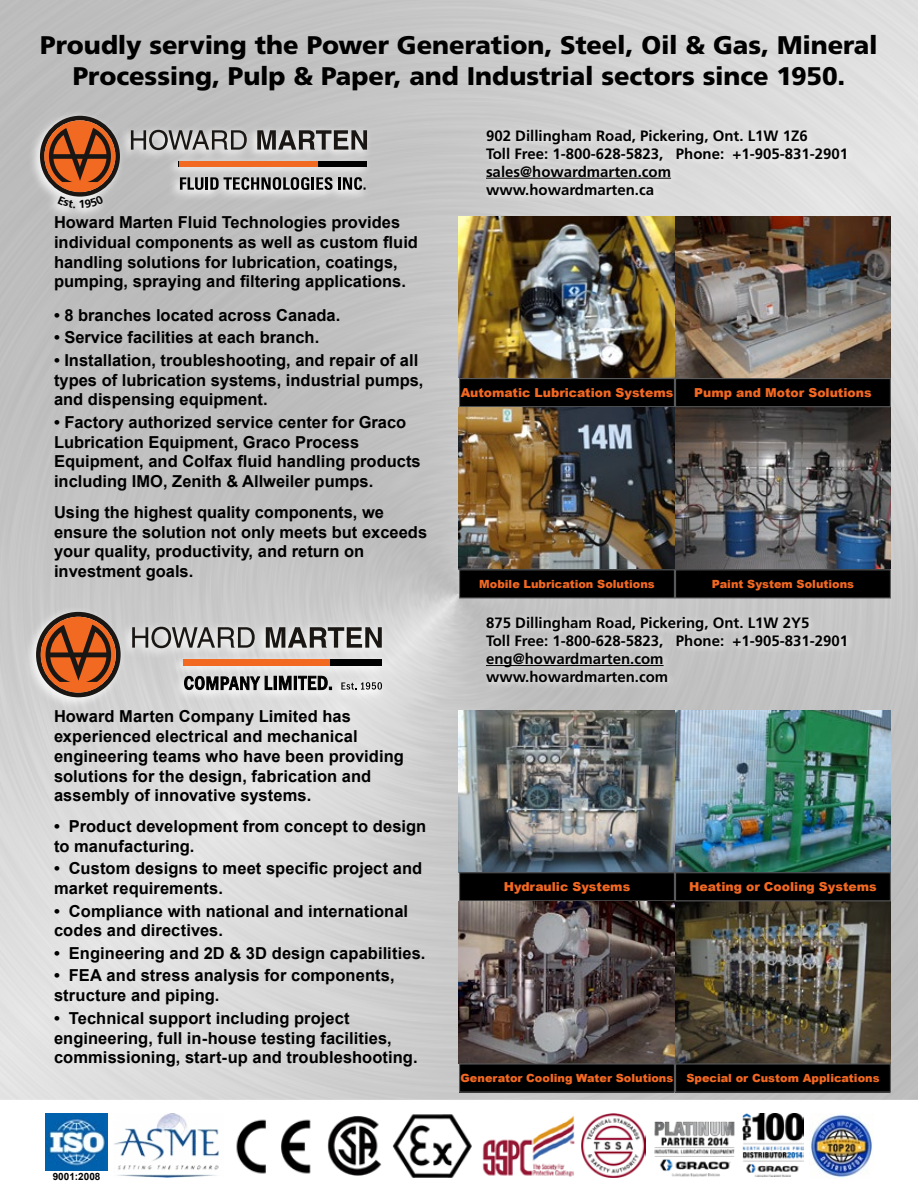
<style>
.page{position:relative;width:918px;height:1188px;background:#fff}
.page>*{position:absolute;margin:0;border:0;box-sizing:border-box;transform-origin:0 0}
.t1{font:900 25.5px/30.6px "Frutiger";letter-spacing:-.005em;color:#000;text-align:center}
.t2{font:700 16.5px/19.8px "Arial";color:#000}
.t3{font:700 15px/18px "Frutiger";color:#000}
.t4{font:900 12.3px "Arial";color:#f26822}
.t5{font:900 11.25px "Arial";color:#f26822}
.t6{font:700 10.05px "Arial";color:#000}
</style>
<div class="page">
<img style="left:0;top:0;width:918px;height:1100px">
<div style="left:24px;top:606px;width:364px;height:103px;background:#fff;opacity:.8"></div>
<svg style="left:36px;top:612px;width:85px;height:85px;background:#a16444"></svg>
<div style="left:183px;top:659px;width:199px;height:7px;background:#000"></div>
<svg style="left:132px;top:627px;width:123px;height:21px;background:#999897"></svg>
<svg style="left:266px;top:627px;width:116px;height:21px;background:#7f7e7d"></svg>
<div style="left:183px;top:659px;width:147px;height:7px;background:#f26922"></div>
<svg style="left:184px;top:672px;width:148px;height:18px;background:#7f7f7f"></svg>
<svg style="left:341px;top:682px;width:41px;height:8px"></svg>
<svg style="left:45px;top:1113px;width:759px;height:58px"></svg>
<img style="left:230px;top:1114px;width:88px;height:60px">
<img style="left:324px;top:1115px;width:61px;height:61px">
<img style="left:391px;top:1114px;width:82px;height:64px">
<img style="left:114px;top:1114px;width:110px;height:64px">
<img style="left:582px;top:1114px;width:64px;height:64px">
<img style="left:480px;top:1114px;width:96px;height:63px">
<img style="left:46px;top:1114px;width:61px;height:56px">
<div style="left:28px;top:110px;width:345px;height:110px;background:#fff;opacity:.8"></div>
<svg style="left:180px;top:177px;width:186px;height:13px;background:#737373"></svg>
<div style="left:179px;top:161px;width:188px;height:6px;background:#000"></div>
<svg style="left:131px;top:130px;width:116px;height:20px;background:#949392"></svg>
<svg style="left:257px;top:130px;width:110px;height:20px;background:#7c7a79"></svg>
<div style="left:179px;top:161px;width:139px;height:6px;background:#f26922"></div>
<div style="left:483px;top:613px;width:371px;height:77px;background:#fff;opacity:.75"></div>
<hr style="left:486px;top:665px;width:178px;height:1px;background:#000">
<div style="left:483px;top:125px;width:371px;height:78px;background:#fff;opacity:.75"></div>
<hr style="left:486px;top:178px;width:185px;height:1px;background:#000">
<img style="left:743px;top:1114px;width:60px;height:63px">
<img style="left:652px;top:1114px;width:85px;height:63px">
<img style="left:810px;top:1115px;width:64px;height:64px">
<img style="left:459px;top:407px;width:432px;height:162px">
<div style="left:676px;top:570px;width:214px;height:28px;background:#000"></div>
<div style="left:675px;top:569px;width:216px;height:29px;border:1px solid #58595b"></div>
<img style="left:459px;top:216px;width:432px;height:162px">
<div style="left:676px;top:379px;width:214px;height:28px;background:#000"></div>
<div style="left:675px;top:378px;width:216px;height:29px;border:1px solid #58595b"></div>
<div style="left:460px;top:379px;width:214px;height:28px;background:#000"></div>
<div style="left:459px;top:378px;width:216px;height:29px;border:1px solid #58595b"></div>
<div style="left:460px;top:570px;width:214px;height:28px;background:#000"></div>
<div style="left:459px;top:569px;width:216px;height:29px;border:1px solid #58595b"></div>
<img style="left:459px;top:901px;width:432px;height:162px">
<div style="left:676px;top:1064px;width:214px;height:28px;background:#000"></div>
<div style="left:675px;top:1063px;width:216px;height:30px;border:1px solid #58595b"></div>
<img style="left:459px;top:710px;width:432px;height:162px">
<div style="left:676px;top:873px;width:214px;height:28px;background:#000"></div>
<div style="left:675px;top:872px;width:216px;height:29px;border:1px solid #58595b"></div>
<div style="left:460px;top:873px;width:214px;height:28px;background:#000"></div>
<div style="left:459px;top:872px;width:216px;height:29px;border:1px solid #58595b"></div>
<div style="left:460px;top:1064px;width:214px;height:28px;background:#000"></div>
<div style="left:459px;top:1063px;width:216px;height:30px;border:1px solid #58595b"></div>
<svg style="left:40px;top:116px;width:80px;height:92px;background:#a56f53"></svg>
<h1 class="t1" style="left:40px;top:30px;width:839px">Proudly serving the Power Generation, Steel, Oil &amp; Gas, Mineral<br>Processing, Pulp &amp; Paper, and Industrial sectors since 1950.</h1>
<p class="t2" style="left:54px;top:213px;width:366px">Howard Marten Fluid Technologies provides individual components as well as custom fluid handling solutions for lubrication, coatings, pumping, spraying and filtering applications.</p>
<p class="t2" style="left:54px;top:306px;width:288px">• 8 branches located across Canada.</p>
<p class="t2" style="left:54px;top:328px;width:267px">• Service facilities at each branch.</p>
<p class="t2" style="left:54px;top:351px;width:371px">• Installation, troubleshooting, and repair of all types of lubrication systems, industrial pumps, and dispensing equipment.</p>
<p class="t2" style="left:54px;top:413px;width:368px">• Factory authorized service center for Graco Lubrication Equipment, Graco Process Equipment, and Colfax fluid handling products including IMO, Zenith &amp; Allweiler pumps.</p>
<p class="t2" style="left:54px;top:503px;width:375px">Using the highest quality components, we ensure the solution not only meets but exceeds your quality, productivity, and return on investment goals.</p>
<p class="t2" style="left:54px;top:707px;width:351px">Howard Marten Company Limited has experienced electrical and mechanical engineering teams who have been providing solutions for the design, fabrication and assembly of innovative systems.</p>
<p class="t2" style="left:54px;top:817px;width:374px">• Product development from concept to design to manufacturing.</p>
<p class="t2" style="left:54px;top:859px;width:370px">• Custom designs to meet specific project and market requirements.</p>
<p class="t2" style="left:54px;top:901px;width:356px">• Compliance with national and international codes and directives.</p>
<p class="t2" style="left:54px;top:944px;width:373px">• Engineering and 2D &amp; 3D design capabilities.</p>
<p class="t2" style="left:54px;top:966px;width:342px">• FEA and stress analysis for components, structure and piping.</p>
<p class="t2" style="left:54px;top:1009px;width:365px">• Technical support including project engineering, full in-house testing facilities, commissioning, start-up and troubleshooting.</p>
<p class="t3" style="left:486px;top:127px;width:364px">902 Dillingham Road, Pickering, Ont. L1W 1Z6<br>Toll Free: 1-800-628-5823, Phone: +1-905-831-2901 sales@howardmarten.com<br>www.howardmarten.ca</p>
<p class="t4" style="left:461px;top:384px;width:214px">Automatic Lubrication Systems</p>
<p class="t4" style="left:694px;top:384px;width:179px">Pump and Motor Solutions</p>
<p class="t5" style="left:479px;top:576px;width:177px">Mobile Lubrication Solutions</p>
<p class="t5" style="left:712px;top:576px;width:144px">Paint System Solutions</p>
<p class="t3" style="left:486px;top:614px;width:364px">875 Dillingham Road, Pickering, Ont. L1W 2Y5<br>Toll Free: 1-800-628-5823, Phone: +1-905-831-2901 eng@howardmarten.com www.howardmarten.com</p>
<p class="t4" style="left:504px;top:878px;width:128px">Hydraulic Systems</p>
<p class="t4" style="left:689px;top:878px;width:189px">Heating or Cooling Systems</p>
<p class="t5" style="left:461px;top:1070px;width:214px">Generator Cooling Water Solutions</p>
<p class="t5" style="left:686px;top:1070px;width:195px">Special or Custom Applications</p>
<p class="t6" style="left:53px;top:1170px;width:49px">9001:2008</p>
</div>
